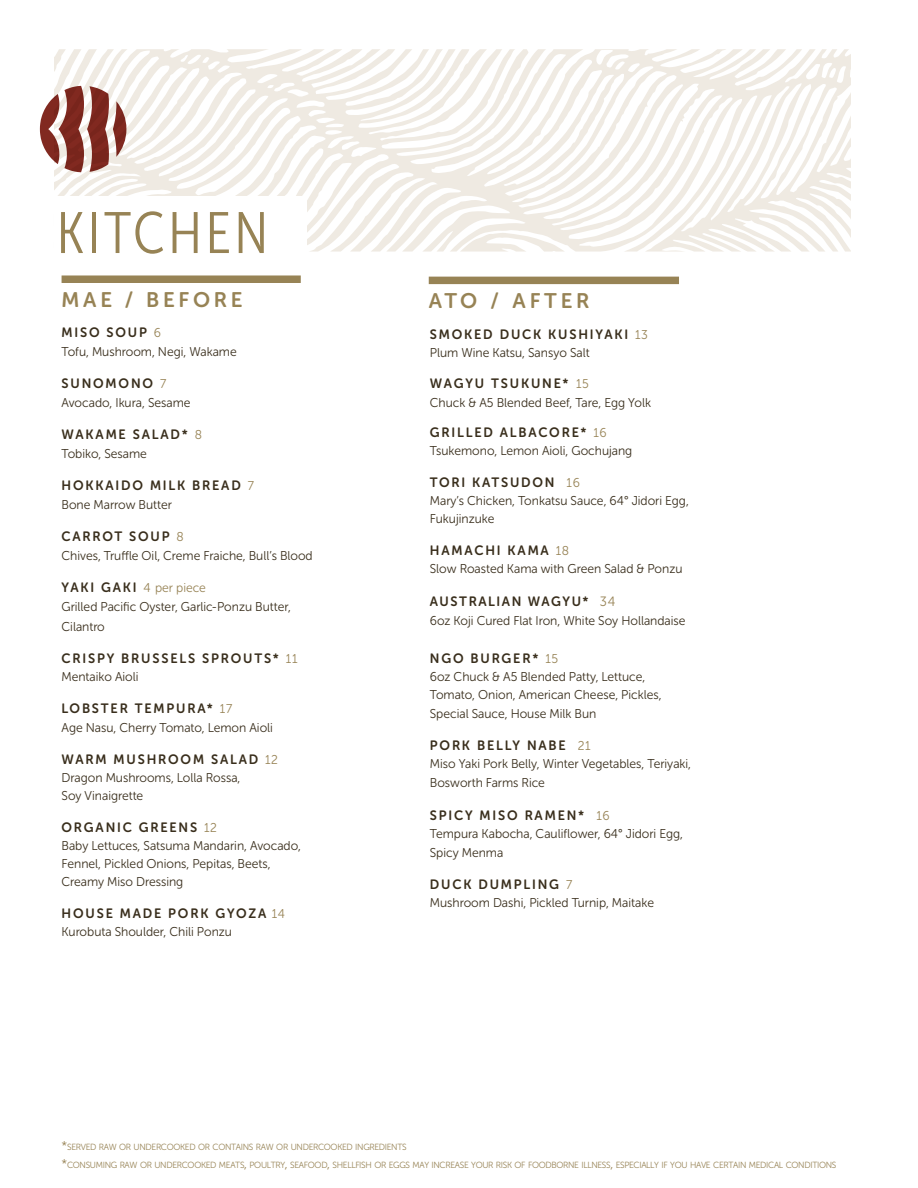
<style>
.page{position:relative;width:918px;height:1188px;background:#fff}
.page>*{position:absolute;margin:0;border:0;box-sizing:border-box;transform-origin:0 0}
.Large_Header{font:58.35px "Museo Sans Cond 300";letter-spacing:.06em;color:#978355}
.t1{font:21px "Museo Sans Rounded 700";letter-spacing:.18em;color:#978355}
.t2{font:13.5px "Museo Sans Rounded 700";letter-spacing:.14em;color:#392e1c;scale:.96 1}
.t3{font:13.5px "Museo Sans Rounded 700";letter-spacing:.12em;color:#392e1c;scale:.96 1}
.t4{font:12.75px/18px "Museo Sans Rounded 300";color:#392e1c;scale:.96 1}
.Body___Description{font:8.85px "Museo Sans Rounded 300";letter-spacing:-.035em;color:#978355;scale:.96 1}
.s1{font-family:"Museo Sans Rounded 300";font-size:12.75px;color:#978355}
.s2{font-family:"Museo Sans Rounded 700";font-size:13.5px}
.s3{color:#978355}
.s4{font-family:"Museo Sans Rounded 300";color:#978355}
.s5{font-size:12.75px}
</style>
<div class="page">
<svg style="left:54px;top:49px;width:797px;height:203px;fill:#f2efe8"></svg>
<div style="left:54px;top:197px;width:252px;height:73px;background:#fff"></div>
<svg style="left:40px;top:49px;width:88px;height:123px"></svg>
<div style="left:429px;top:277px;width:250px;height:7px;background:#978355"></div>
<div style="left:62px;top:275px;width:239px;height:8px;background:#978355"></div>
<p class="Large_Header" style="left:57px;top:202px;width:213px">KITCHEN</p>
<h2 class="t1" style="left:62px;top:288px;width:183px">MAE / BEFORE</h2>
<h2 class="t1" style="left:429px;top:289px;width:162px">ATO / AFTER</h2>
<p class="t2" style="left:62px;top:324px;width:105px">MISO SOUP <span class="s1">6</span></p>
<p class="t4" style="left:62px;top:342px;width:184px">Tofu, Mushroom, Negi, Wakame</p>
<p class="t2" style="left:62px;top:375px;width:110px">SUNOMONO <span class="s1">7</span></p>
<p class="t4" style="left:62px;top:393px;width:136px">Avocado, Ikura, Sesame</p>
<p class="t2" style="left:62px;top:427px;width:148px">WAKAME SALAD* <span class="s1">8</span></p>
<p class="t4" style="left:62px;top:444px;width:90px">Tobiko, Sesame</p>
<p class="t2" style="left:62px;top:478px;width:202px">HOKKAIDO MILK BREAD <span class="s1">7</span></p>
<p class="t4" style="left:62px;top:496px;width:116px">Bone Marrow Butter</p>
<p class="t2" style="left:62px;top:529px;width:129px">CARROT SOUP <span class="s1">8</span></p>
<p class="t4" style="left:62px;top:547px;width:263px">Chives, Truffle Oil, Creme Fraiche, Bull’s Blood</p>
<p class="t4" style="left:62px;top:579px;width:240px;line-height:19px"><span class="s2">YAKI GAKI</span> <span class="s3">4 per piece<br></span>Grilled Pacific Oyster, Garlic-Ponzu Butter,<br>Cilantro</p>
<p class="t2" style="left:62px;top:651px;width:247px">CRISPY BRUSSELS SPROUTS* <span class="s1">11</span></p>
<p class="t4" style="left:62px;top:667px;width:82px">Mentaiko Aioli</p>
<p class="t2" style="left:62px;top:701px;width:179px">LOBSTER TEMPURA* <span class="s1">17</span></p>
<p class="t4" style="left:62px;top:719px;width:222px">Age Nasu, Cherry Tomato, Lemon Aioli</p>
<p class="t2" style="left:62px;top:752px;width:227px">WARM MUSHROOM SALAD <span class="s1">12</span></p>
<p class="t4" style="left:62px;top:769px;width:188px">Dragon Mushrooms, Lolla Rossa,<br>Soy Vinaigrette</p>
<p class="t2" style="left:62px;top:820px;width:164px">ORGANIC GREENS <span class="s1">12</span></p>
<p class="t4" style="left:62px;top:837px;width:251px">Baby Lettuces, Satsuma Mandarin, Avocado,<br>Fennel, Pickled Onions, Pepitas, Beets,<br>Creamy Miso Dressing</p>
<p class="t2" style="left:62px;top:906px;width:234px">HOUSE MADE PORK GYOZA <span class="s1">14</span></p>
<p class="t4" style="left:62px;top:923px;width:179px">Kurobuta Shoulder, Chili Ponzu</p>
<p class="t2" style="left:430px;top:326px;width:229px">SMOKED DUCK KUSHIYAKI <span class="s1">13</span></p>
<p class="t4" style="left:430px;top:343px;width:168px">Plum Wine Katsu, Sansyo Salt</p>
<p class="t2" style="left:430px;top:376px;width:167px">WAGYU TSUKUNE* <span class="s1">15</span></p>
<p class="t4" style="left:430px;top:394px;width:232px">Chuck &amp; A5 Blended Beef, Tare, Egg Yolk</p>
<p class="t2" style="left:430px;top:425px;width:186px">GRILLED ALBACORE* <span class="s1">16</span></p>
<p class="t4" style="left:430px;top:442px;width:212px">Tsukemono, Lemon Aioli, Gochujang</p>
<p class="t2" style="left:430px;top:475px;width:158px">TORI KATSUDON <span class="s1">16</span></p>
<p class="t4" style="left:430px;top:492px;width:271px">Mary’s Chicken, Tonkatsu Sauce, 64° Jidori Egg,<br>Fukujinzuke</p>
<p class="t2" style="left:430px;top:543px;width:147px">HAMACHI KAMA <span class="s1">18</span></p>
<p class="t4" style="left:430px;top:560px;width:265px">Slow Roasted Kama with Green Salad &amp; Ponzu</p>
<p class="t3" style="left:430px;top:593px;width:195px">AUSTRALIAN WAGYU* <span class="s4">34</span></p>
<p class="t4" style="left:430px;top:611px;width:268px">6oz Koji Cured Flat Iron, White Soy Hollandaise</p>
<p class="t2" style="left:430px;top:651px;width:135px">NGO BURGER* <span class="s1">15</span></p>
<p class="t4" style="left:430px;top:668px;width:243px">6oz Chuck &amp; A5 Blended Patty, Lettuce,<br>Tomato, Onion, American Cheese, Pickles,</p>
<p class="t4" style="left:430px;top:705px;width:175px">Special Sauce, House Milk Bun</p>
<p class="t2" style="left:430px;top:738px;width:169px">PORK BELLY NABE <span class="s1">21</span></p>
<p class="t4" style="left:430px;top:755px;width:274px;line-height:18.9px">Miso Yaki Pork Belly, Winter Vegetables, Teriyaki,<br>Bosworth Farms Rice</p>
<p class="t2" style="left:430px;top:807px;width:189px">SPICY MISO RAMEN* <span class="s1">16</span></p>
<p class="t4" style="left:430px;top:824px;width:265px;line-height:18.9px">Tempura Kabocha, Cauliflower, 64° Jidori Egg,<br>Spicy Menma</p>
<p class="t2" style="left:430px;top:877px;width:150px">DUCK DUMPLING <span class="s1">7</span></p>
<p class="t4" style="left:430px;top:893px;width:235px">Mushroom Dashi, Pickled Turnip, Maitake</p>
<p class="Body___Description" style="left:62px;top:1143px;width:361px"><span class="s5">*</span>SERVED RAW OR UNDERCOOKED OR CONTAINS RAW OR UNDERCOOKED INGREDIENTS</p>
<p class="Body___Description" style="left:62px;top:1161px;width:809px"><span class="s5">*</span>CONSUMING RAW OR UNDERCOOKED MEATS<span class="s5">,</span> POULTRY<span class="s5">,</span> SEAFOOD<span class="s5">,</span> SHELLFISH OR EGGS MAY INCREASE YOUR RISK OF FOODBORNE ILLNESS<span class="s5">,</span> ESPECIALLY IF YOU HAVE CERTAIN MEDICAL CONDITIONS</p>
</div>
